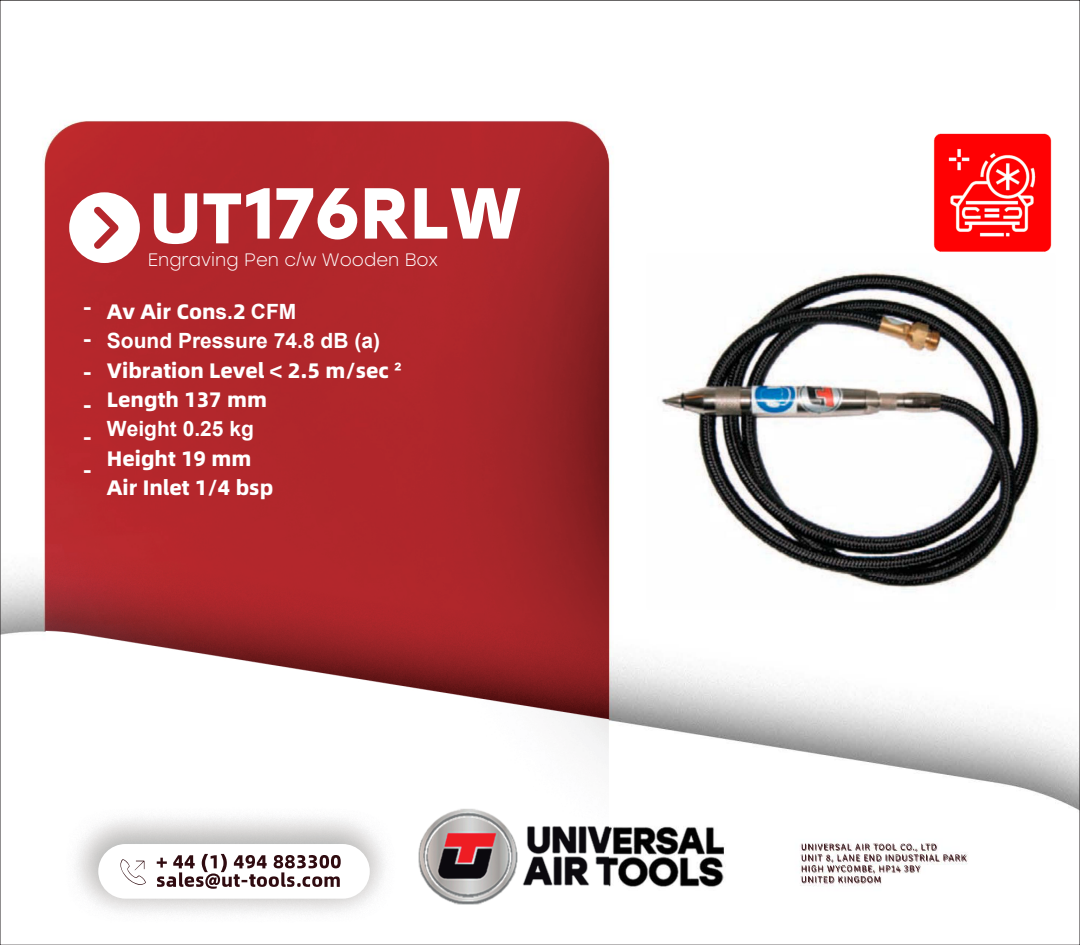
<style>
.page{position:relative;width:1080px;height:945px;background:#fff}
.page>*{position:absolute;margin:0;border:0;box-sizing:border-box;transform-origin:0 0}
.t1{font:700 72px "Stolzl";color:#fff}
.t2{font:800 72px "Alibaba Sans";color:#fff}
.t3{font:800 21px/32.5px "Alibaba Sans";color:#fff}
.t4{font:700 21px "Arial";color:#fff}
.t5{font:300 18px "Stolzl";color:#fff}
.s1{font-family:"Arial";font-weight:700}
</style>
<div class="page">
<img style="left:2px;top:120px;width:1076px;height:768px">
<img style="left:46px;top:122px;width:563px;height:792px">
<img style="left:802px;top:844px;width:134px;height:17px">
<img style="left:98px;top:844px;width:272px;height:55px;border-radius:27px">
<img style="left:157px;top:854px;width:184px;height:18px">
<img style="left:120px;top:859px;width:26px;height:27px">
<img style="left:69px;top:192px;width:71px;height:71px">
<img style="left:631px;top:211px;width:441px;height:441px">
<img style="left:932px;top:132px;width:121px;height:121px">
<p class="t3" style="left:83px;top:293px;width:11px;text-align:justify">- - - - - -</p>
<h1 class="t1" style="left:244px;top:161px;width:279px">176RLW</h1>
<h1 class="t2" style="left:149px;top:187px;width:95px">UT</h1>
<p class="t5" style="left:148px;top:247px;width:292px">Engraving Pen c/w Wooden Box</p>
<p class="t3" style="left:107px;top:294px;width:191px">Av Air Con<span class="s1">s.</span>2 <span class="s1">CFM</span></p>
<p class="t4" style="left:107px;top:326px;width:275px">Sound Pressure 74.8 dB (a)</p>
<p class="t3" style="left:107px;top:354px;width:296px;line-height:29.4px">Vibration Level &lt; 2.5 m/sec <span class="s1">²<br></span>Length 137 mm</p>
<p class="t4" style="left:107px;top:414px;width:149px">Weight 0.25 kg</p>
<p class="t3" style="left:107px;top:442px;width:168px;line-height:29.4px">Height 19 mm<br>Air Inlet 1/4 bsp</p>
</div>
